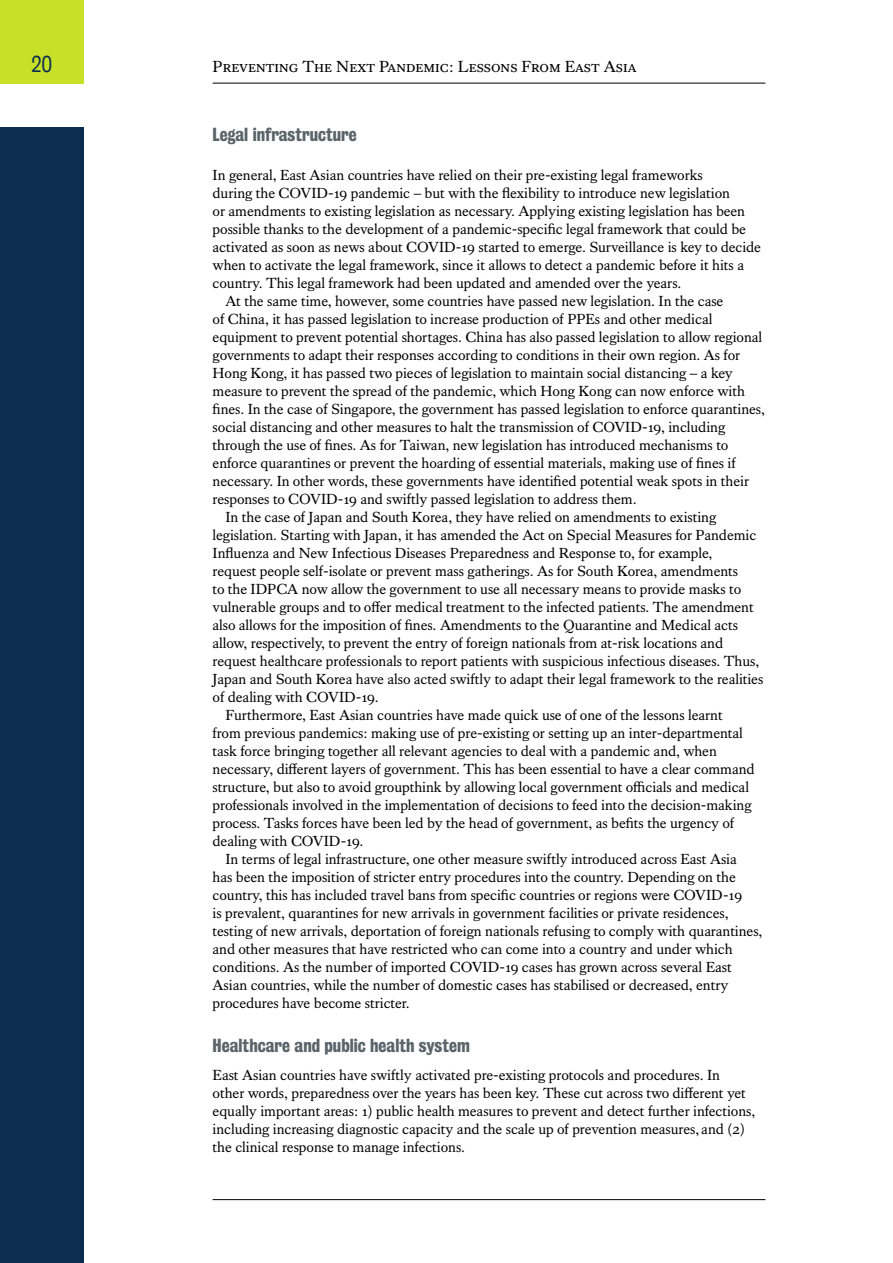
<style>
.page{position:relative;width:893px;height:1263px;background:#fff}
.page>*{position:absolute;margin:0;border:0;box-sizing:border-box;transform-origin:0 0}
.t1{font:21px "Kings Bureau Grot Five One";color:#0a2d50}
.t2{font:17.25px "Kings Bureau Grot Three Seven";color:#5a6469}
.t3{font:16.5px "Kings Caslon Text";color:#000}
.t4{font:15px/18px "Kings Caslon Text";letter-spacing:-.005em;color:#000}
</style>
<div class="page">
<div style="left:0;top:0;width:84px;height:83px;background:#c8e128"></div>
<div style="left:0;top:128px;width:84px;height:1135px;background:#0a2d50"></div>
<hr style="left:213px;top:1199px;width:552px;height:1px;background:#000">
<hr style="left:213px;top:83px;width:552px;height:1px;background:#000">
<h1 class="t1" style="left:31px;top:52px;width:23px">20</h1>
<p class="t3" style="left:213px;top:57px;width:425px">Preventing The Next Pandemic: Lessons From East Asia</p>
<p class="t2" style="left:213px;top:125px;width:146px">Legal infrastructure</p>
<p class="t4" style="left:213px;top:166px;width:492px">In general, East Asian countries have relied on their pre-existing legal frameworks</p>
<p class="t4" style="left:213px;top:184px;width:519px">during the COVID-19 pandemic – but with the flexibility to introduce new legislation</p>
<p class="t4" style="left:213px;top:202px;width:534px">or amendments to existing legislation as necessary. Applying existing legislation has been</p>
<p class="t4" style="left:213px;top:220px;width:535px">possible thanks to the development of a pandemic-specific legal framework that could be</p>
<p class="t4" style="left:213px;top:238px;width:550px">activated as soon as news about COVID-19 started to emerge. Surveillance is key to decide</p>
<p class="t4" style="left:213px;top:256px;width:533px">when to activate the legal framework, since it allows to detect a pandemic before it hits a</p>
<p class="t4" style="left:213px;top:274px;width:470px">country. This legal framework had been updated and amended over the years.</p>
<p class="t4" style="left:225px;top:292px;width:500px">At the same time, however, some countries have passed new legislation. In the case</p>
<p class="t4" style="left:213px;top:310px;width:501px">of China, it has passed legislation to increase production of PPEs and other medical</p>
<p class="t4" style="left:213px;top:328px;width:551px">equipment to prevent potential shortages. China has also passed legislation to allow regional</p>
<p class="t4" style="left:213px;top:346px;width:529px">governments to adapt their responses according to conditions in their own region. As for</p>
<p class="t4" style="left:213px;top:364px;width:522px">Hong Kong, it has passed two pieces of legislation to maintain social distancing – a key</p>
<p class="t4" style="left:213px;top:382px;width:534px">measure to prevent the spread of the pandemic, which Hong Kong can now enforce with</p>
<p class="t4" style="left:213px;top:400px;width:554px">fines. In the case of Singapore, the government has passed legislation to enforce quarantines,</p>
<p class="t4" style="left:213px;top:418px;width:514px">social distancing and other measures to halt the transmission of COVID-19, including</p>
<p class="t4" style="left:213px;top:436px;width:517px">through the use of fines. As for Taiwan, new legislation has introduced mechanisms to</p>
<p class="t4" style="left:213px;top:454px;width:525px">enforce quarantines or prevent the hoarding of essential materials, making use of fines if</p>
<p class="t4" style="left:213px;top:472px;width:538px">necessary. In other words, these governments have identified potential weak spots in their</p>
<p class="t4" style="left:213px;top:490px;width:425px">responses to COVID-19 and swiftly passed legislation to address them.</p>
<p class="t4" style="left:225px;top:508px;width:492px">In the case of Japan and South Korea, they have relied on amendments to existing</p>
<p class="t4" style="left:213px;top:526px;width:545px">legislation. Starting with Japan, it has amended the Act on Special Measures for Pandemic</p>
<p class="t4" style="left:213px;top:544px;width:501px">Influenza and New Infectious Diseases Preparedness and Response to, for example,</p>
<p class="t4" style="left:213px;top:562px;width:527px">request people self-isolate or prevent mass gatherings. As for South Korea, amendments</p>
<p class="t4" style="left:213px;top:580px;width:530px">to the IDPCA now allow the government to use all necessary means to provide masks to</p>
<p class="t4" style="left:213px;top:598px;width:543px">vulnerable groups and to offer medical treatment to the infected patients. The amendment</p>
<p class="t4" style="left:213px;top:616px;width:527px">also allows for the imposition of fines. Amendments to the Quarantine and Medical acts</p>
<p class="t4" style="left:213px;top:634px;width:512px">allow, respectively, to prevent the entry of foreign nationals from at-risk locations and</p>
<p class="t4" style="left:213px;top:652px;width:548px">request healthcare professionals to report patients with suspicious infectious diseases. Thus,</p>
<p class="t4" style="left:213px;top:670px;width:552px">Japan and South Korea have also acted swiftly to adapt their legal framework to the realities</p>
<p class="t4" style="left:213px;top:688px;width:168px">of dealing with COVID-19.</p>
<p class="t4" style="left:225px;top:706px;width:499px">Furthermore, East Asian countries have made quick use of one of the lessons learnt</p>
<p class="t4" style="left:213px;top:724px;width:532px">from previous pandemics: making use of pre-existing or setting up an inter-departmental</p>
<p class="t4" style="left:213px;top:742px;width:506px">task force bringing together all relevant agencies to deal with a pandemic and, when</p>
<p class="t4" style="left:213px;top:760px;width:543px">necessary, different layers of government. This has been essential to have a clear command</p>
<p class="t4" style="left:213px;top:778px;width:538px">structure, but also to avoid groupthink by allowing local government officials and medical</p>
<p class="t4" style="left:213px;top:796px;width:540px">professionals involved in the implementation of decisions to feed into the decision-making</p>
<p class="t4" style="left:213px;top:814px;width:523px">process. Tasks forces have been led by the head of government, as befits the urgency of</p>
<p class="t4" style="left:213px;top:832px;width:152px">dealing with COVID-19.</p>
<p class="t4" style="left:225px;top:850px;width:513px">In terms of legal infrastructure, one other measure swiftly introduced across East Asia</p>
<p class="t4" style="left:213px;top:868px;width:525px">has been the imposition of stricter entry procedures into the country. Depending on the</p>
<p class="t4" style="left:213px;top:886px;width:531px">country, this has included travel bans from specific countries or regions were COVID-19</p>
<p class="t4" style="left:213px;top:904px;width:518px">is prevalent, quarantines for new arrivals in government facilities or private residences,</p>
<p class="t4" style="left:213px;top:922px;width:551px">testing of new arrivals, deportation of foreign nationals refusing to comply with quarantines,</p>
<p class="t4" style="left:213px;top:940px;width:522px">and other measures that have restricted who can come into a country and under which</p>
<p class="t4" style="left:213px;top:958px;width:521px">conditions. As the number of imported COVID-19 cases has grown across several East</p>
<p class="t4" style="left:213px;top:976px;width:517px">Asian countries, while the number of domestic cases has stabilised or decreased, entry</p>
<p class="t4" style="left:213px;top:994px;width:199px">procedures have become stricter.</p>
<p class="t2" style="left:213px;top:1035px;width:259px">Healthcare and public health system</p>
<p class="t4" style="left:213px;top:1066px;width:544px">East Asian countries have swiftly activated pre-existing protocols and procedures. In other words, preparedness over the years has been key. These cut across two different yet equally important areas: 1) public health measures to prevent and detect further infections, including increasing diagnostic capacity and the scale up of prevention measures, and (2) the clinical response to manage infections.</p>
</div>
